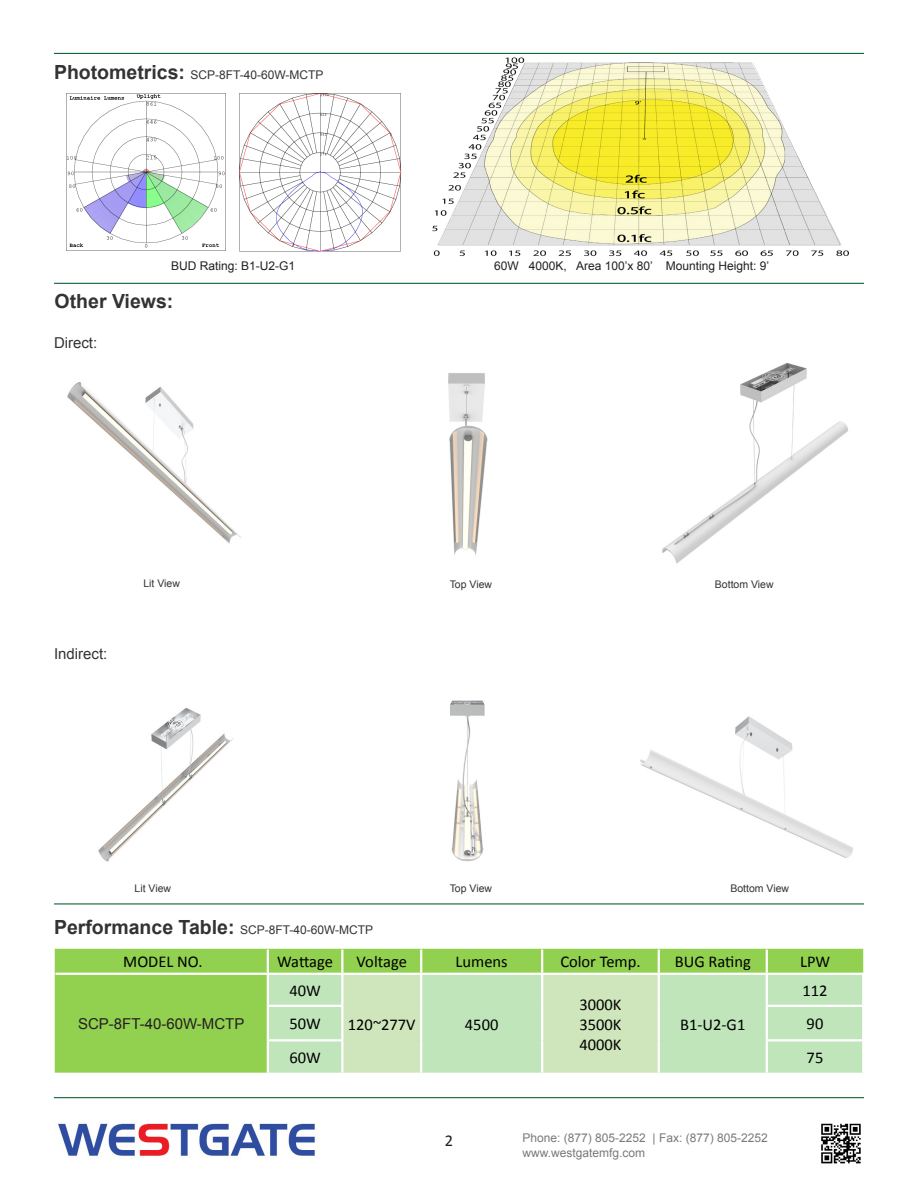
<style>
.page{position:relative;width:918px;height:1188px;background:#fff}
.page>*{position:absolute;margin:0;border:0;box-sizing:border-box;transform-origin:0 0}
.t1{font:700 19.5px "Arial";color:#333}
.t2{font:16.5px "Calibri";color:#000}
.t3{font:16.5px "Calibri";color:#231f20}
.t4{font:15px "Arial";color:#231f20}
.t5{font:15px "Arial";color:#333}
.t6{font:12px "Arial";color:#333}
.t7{font:12px "Arial";color:#787a7d}
.t8{font:12px "Arial";color:#231f20}
.t9{font:10.5px "Arial";color:#333}
.s1{font-weight:700;font-size:19.5px}
</style>
<div class="page">
<hr style="left:54px;top:903px;width:810px;height:1px;background:#0d6736">
<hr style="left:54px;top:53px;width:810px;height:1px;background:#0d6736">
<hr style="left:54px;top:283px;width:810px;height:1px;background:#0d6736">
<div style="left:55px;top:949px;width:808px;height:124px;background:#92d050"></div>
<div style="left:269px;top:975px;width:593px;height:98px;background:#c0e5bb"></div>
<svg style="left:343px;top:975px;width:315px;height:98px;background:#c9e5bb"></svg>
<hr style="left:267px;top:950px;width:2px;height:23px;background:#fff">
<hr style="left:341px;top:950px;width:2px;height:23px;background:#fff">
<hr style="left:420px;top:950px;width:2px;height:23px;background:#fff">
<hr style="left:541px;top:950px;width:2px;height:23px;background:#fff">
<hr style="left:658px;top:950px;width:2px;height:23px;background:#fff">
<hr style="left:766px;top:950px;width:2px;height:23px;background:#fff">
<hr style="left:56px;top:973px;width:212px;height:2px;background:#fff">
<hr style="left:267px;top:975px;width:2px;height:30px;background:#fff">
<hr style="left:341px;top:975px;width:2px;height:30px;background:#fff">
<hr style="left:420px;top:975px;width:2px;height:31px;background:#fff">
<hr style="left:541px;top:975px;width:2px;height:31px;background:#fff">
<hr style="left:658px;top:975px;width:2px;height:31px;background:#fff">
<hr style="left:766px;top:975px;width:2px;height:30px;background:#fff">
<hr style="left:862px;top:975px;width:2px;height:30px;background:#fff">
<hr style="left:267px;top:1007px;width:2px;height:32px;background:#fff">
<hr style="left:341px;top:1007px;width:2px;height:32px;background:#fff">
<hr style="left:420px;top:1006px;width:2px;height:34px;background:#fff">
<hr style="left:541px;top:1006px;width:2px;height:34px;background:#fff">
<hr style="left:658px;top:1006px;width:2px;height:34px;background:#fff">
<hr style="left:766px;top:1007px;width:2px;height:32px;background:#fff">
<hr style="left:862px;top:1007px;width:2px;height:32px;background:#fff">
<hr style="left:267px;top:1041px;width:2px;height:32px;background:#fff">
<hr style="left:341px;top:1041px;width:2px;height:32px;background:#fff">
<hr style="left:420px;top:1040px;width:2px;height:33px;background:#fff">
<hr style="left:541px;top:1040px;width:2px;height:33px;background:#fff">
<hr style="left:658px;top:1040px;width:2px;height:33px;background:#fff">
<hr style="left:766px;top:1041px;width:2px;height:32px;background:#fff">
<hr style="left:862px;top:1041px;width:2px;height:32px;background:#fff">
<hr style="left:268px;top:973px;width:74px;height:2px;background:#fff">
<hr style="left:342px;top:973px;width:79px;height:2px;background:#fff">
<hr style="left:421px;top:973px;width:121px;height:2px;background:#fff">
<hr style="left:542px;top:973px;width:117px;height:2px;background:#fff">
<hr style="left:659px;top:973px;width:108px;height:2px;background:#fff">
<hr style="left:767px;top:973px;width:97px;height:2px;background:#fff">
<hr style="left:267px;top:1005px;width:76px;height:2px;background:#fff">
<hr style="left:766px;top:1005px;width:98px;height:2px;background:#fff">
<hr style="left:267px;top:1039px;width:76px;height:2px;background:#fff">
<hr style="left:766px;top:1039px;width:98px;height:2px;background:#fff">
<hr style="left:54px;top:1097px;width:810px;height:1px;background:#0d6736">
<img style="left:58px;top:1123px;width:257px;height:34px">
<img style="left:821px;top:1123px;width:40px;height:41px">
<img style="left:66px;top:93px;width:160px;height:158px">
<img style="left:239px;top:93px;width:163px;height:159px">
<img style="left:432px;top:57px;width:417px;height:200px">
<img style="left:98px;top:708px;width:136px;height:154px">
<img style="left:450px;top:700px;width:35px;height:162px">
<img style="left:640px;top:716px;width:213px;height:142px">
<img style="left:67px;top:382px;width:174px;height:162px">
<img style="left:448px;top:373px;width:40px;height:182px">
<img style="left:662px;top:363px;width:186px;height:201px">
<p class="t6" style="left:54px;top:67px;width:271px"><span class="s1">Photometrics:</span> SCP-8FT-40-60W-MCTP</p>
<p class="t8" style="left:171px;top:258px;width:126px">BUD Rating: B1-U2-G1</p>
<p class="t8" style="left:494px;top:258px;width:277px">60W 4000K, Area 100’x 80’ Mounting Height: 9’</p>
<p class="t1" style="left:55px;top:288px;width:120px">Other Views:</p>
<p class="t5" style="left:54px;top:333px;width:45px">Direct:</p>
<p class="t5" style="left:54px;top:644px;width:55px">Indirect:</p>
<p class="t9" style="left:143px;top:577px;width:38px">Lit View</p>
<p class="t9" style="left:450px;top:577px;width:44px">Top View</p>
<p class="t9" style="left:135px;top:881px;width:38px">Lit View</p>
<p class="t6" style="left:54px;top:922px;width:321px"><span class="s1">Performance Table:</span> SCP-8FT-40-60W-MCTP</p>
<p class="t9" style="left:450px;top:882px;width:44px">Top View</p>
<p class="t9" style="left:715px;top:577px;width:60px">Bottom View</p>
<p class="t9" style="left:730px;top:882px;width:60px">Bottom View</p>
<p class="t2" style="left:123px;top:952px;width:81px">MODEL NO.</p>
<p class="t2" style="left:277px;top:952px;width:57px">Wattage</p>
<p class="t2" style="left:357px;top:952px;width:52px">Voltage</p>
<p class="t2" style="left:456px;top:952px;width:54px">Lumens</p>
<p class="t2" style="left:560px;top:952px;width:82px">Color Temp.</p>
<p class="t2" style="left:675px;top:952px;width:78px">BUG Rating</p>
<p class="t2" style="left:800px;top:952px;width:32px">LPW</p>
<p class="t4" style="left:78px;top:1014px;width:168px">SCP-8FT-40-60W-MCTP</p>
<p class="t2" style="left:289px;top:980px;width:33px">40W</p>
<p class="t2" style="left:802px;top:980px;width:27px">112</p>
<p class="t2" style="left:579px;top:994px;width:44px">3000K</p>
<p class="t2" style="left:579px;top:1014px;width:44px">3500K</p>
<p class="t2" style="left:579px;top:1034px;width:44px">4000K</p>
<p class="t2" style="left:289px;top:1014px;width:33px">50W</p>
<p class="t2" style="left:807px;top:1014px;width:18px">90</p>
<p class="t2" style="left:289px;top:1048px;width:33px">60W</p>
<p class="t2" style="left:807px;top:1048px;width:18px">75</p>
<p class="t2" style="left:348px;top:1014px;width:69px">120~277V</p>
<p class="t2" style="left:465px;top:1014px;width:35px">4500</p>
<p class="t2" style="left:680px;top:1014px;width:67px">B1-U2-G1</p>
<p class="t3" style="left:445px;top:1131px;width:10px">2</p>
<p class="t7" style="left:522px;top:1130px;width:247px">Phone: (877) 805-2252 | Fax: (877) 805-2252</p>
<p class="t7" style="left:522px;top:1145px;width:124px">www.westgatemfg.com</p>
</div>
